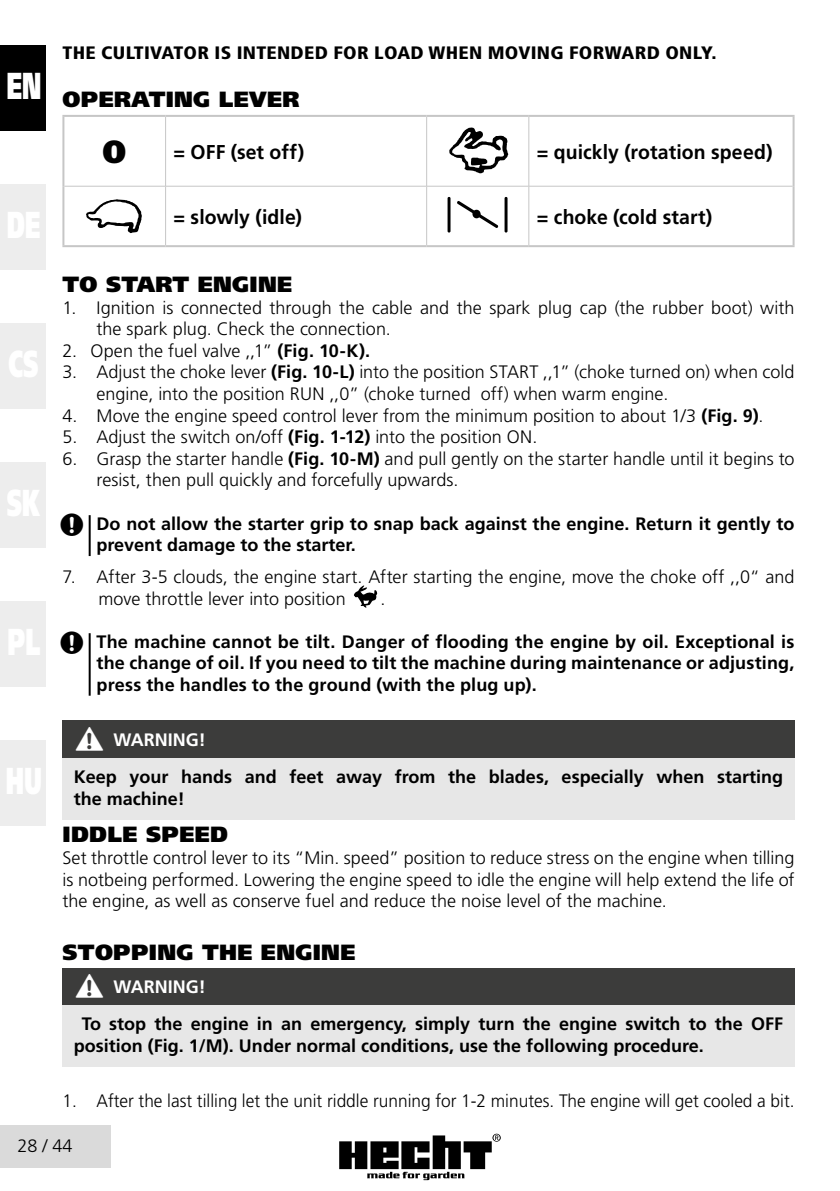
<style>
.page{position:relative;width:840px;height:1191px;background:#fff}
.page>*{position:absolute;margin:0;border:0;box-sizing:border-box;transform-origin:0 0}
.t1{font:900 37.4px "Frutiger CE Ultra";color:#fff;scale:.6 1}
.t2{font:900 32px "Frutiger CE Ultra";color:#000}
.t3{font:900 22px "Frutiger CE Ultra";letter-spacing:.015em;color:#000}
.t4{font:700 20px "Frutiger CE";letter-spacing:.005em;color:#000}
.t5{font:300 18px/21.6px "Frutiger CE";color:#000}
.t6{font:700 18px/21.6px "Frutiger CE";color:#000}
.t7{font:300 18px "Frutiger CE";color:#000;scale:.96 1}
.t8{font:18px "Frutiger Condensed CE Black";letter-spacing:.015em;color:#000;scale:1.1 1}
.t9{font:700 18px "Frutiger CE";color:#fff}
.s1{font-weight:700}
</style>
<div class="page">
<svg style="left:339px;top:1133px;width:162px;height:48px"></svg>
<div style="left:0;top:1125px;width:110px;height:43px;background:#dadada"></div>
<div style="left:0;top:601px;width:46px;height:85px;background:#ededed"></div>
<div style="left:0;top:462px;width:45px;height:85px;background:#ededed"></div>
<div style="left:0;top:184px;width:45px;height:85px;background:#ededed"></div>
<div style="left:0;top:45px;width:46px;height:85px;background:#000"></div>
<div style="left:0;top:323px;width:45px;height:85px;background:#ededed"></div>
<div style="left:0;top:740px;width:46px;height:85px;background:#ededed"></div>
<hr style="left:89px;top:516px;width:2px;height:39px;background:#000">
<hr style="left:89px;top:634px;width:2px;height:60px;background:#000">
<div style="left:62px;top:720px;width:732px;height:37px;background:#3c3c3b"></div>
<div style="left:62px;top:758px;width:732px;height:61px;background:#e7e7e7"></div>
<div style="left:62px;top:968px;width:732px;height:37px;background:#3c3c3b"></div>
<div style="left:62px;top:1005px;width:732px;height:62px;background:#e7e7e7"></div>
<hr style="left:62px;top:117px;width:2px;height:69px;background:#c6c6c6">
<hr style="left:62px;top:115px;width:103px;height:2px;background:#c6c6c6">
<hr style="left:165px;top:117px;width:1px;height:69px;background:#c6c6c6">
<hr style="left:165px;top:115px;width:261px;height:2px;background:#c6c6c6">
<hr style="left:426px;top:117px;width:1px;height:69px;background:#c6c6c6">
<hr style="left:426px;top:115px;width:102px;height:2px;background:#c6c6c6">
<hr style="left:528px;top:117px;width:1px;height:69px;background:#c6c6c6">
<hr style="left:792px;top:117px;width:2px;height:69px;background:#c6c6c6">
<hr style="left:528px;top:115px;width:266px;height:2px;background:#c6c6c6">
<hr style="left:62px;top:186px;width:2px;height:59px;background:#c6c6c6">
<hr style="left:64px;top:186px;width:101px;height:1px;background:#c6c6c6">
<hr style="left:62px;top:245px;width:103px;height:2px;background:#c6c6c6">
<hr style="left:165px;top:186px;width:1px;height:59px;background:#c6c6c6">
<hr style="left:165px;top:186px;width:261px;height:1px;background:#c6c6c6">
<hr style="left:165px;top:245px;width:261px;height:2px;background:#c6c6c6">
<hr style="left:426px;top:186px;width:1px;height:59px;background:#c6c6c6">
<hr style="left:426px;top:186px;width:102px;height:1px;background:#c6c6c6">
<hr style="left:426px;top:245px;width:102px;height:2px;background:#c6c6c6">
<hr style="left:528px;top:186px;width:1px;height:59px;background:#c6c6c6">
<hr style="left:792px;top:186px;width:2px;height:59px;background:#c6c6c6">
<hr style="left:528px;top:186px;width:264px;height:1px;background:#c6c6c6">
<hr style="left:528px;top:245px;width:266px;height:2px;background:#c6c6c6">
<svg style="left:449px;top:127px;width:59px;height:46px"></svg>
<svg style="left:86px;top:199px;width:56px;height:34px"></svg>
<hr style="left:504px;top:197px;width:3px;height:35px;background:#000">
<hr style="left:447px;top:197px;width:3px;height:35px;background:#000">
<svg style="left:457px;top:201px;width:41px;height:27px"></svg>
<div style="left:472px;top:210px;width:8px;height:8px;background:#000;border-radius:50%"></div>
<svg style="left:354px;top:585px;width:24px;height:23px"></svg>
<h1 class="t1" style="left:7px;top:64px;width:59px">EN</h1>
<p class="t8" style="left:63px;top:43px;width:595px">THE CULTIVATOR IS INTENDED FOR LOAD WHEN MOVING FORWARD ONLY.</p>
<p class="t3" style="left:63px;top:87px;width:238px">OPERATING LEVER</p>
<h2 class="t2" style="left:103px;top:134px;width:25px">0</h2>
<p class="t4" style="left:173px;top:141px;width:132px">= OFF (set off)</p>
<p class="t4" style="left:536px;top:141px;width:237px">= quickly (rotation speed)</p>
<p class="t4" style="left:173px;top:207px;width:130px">= slowly (idle)</p>
<p class="t4" style="left:536px;top:207px;width:177px">= choke (cold start)</p>
<p class="t3" style="left:63px;top:272px;width:231px">TO START ENGINE</p>
<p class="t5" style="left:96px;top:297px;width:699px;text-indent:-34px">1. Ignition is connected through the cable and the spark plug cap (the rubber boot) with the spark plug. Check the connection.</p>
<p class="t5" style="left:62px;top:340px;width:309px">2. Open the fuel valve ,,1” <span class="s1">(Fig. 10-K).</span></p>
<p class="t5" style="left:96px;top:362px;width:699px;text-indent:-34px">3. Adjust the choke lever <span class="s1">(Fig. 10-L)</span> into the position START ,,1” (choke turned on) when cold engine, into the position RUN ,,0” (choke turned off) when warm engine.</p>
<p class="t5" style="left:62px;top:405px;width:702px">4. Move the engine speed control lever from the minimum position to about 1/3 <span class="s1">(Fig. 9)</span>.</p>
<p class="t5" style="left:62px;top:427px;width:476px">5. Adjust the switch on/off <span class="s1">(Fig. 1-12)</span> into the position ON.</p>
<p class="t5" style="left:96px;top:448px;width:699px;text-indent:-34px">6. Grasp the starter handle <span class="s1">(Fig. 10-M)</span> and pull gently on the starter handle until it begins to resist, then pull quickly and forcefully upwards.</p>
<p class="t6" style="left:96px;top:513px;width:699px">Do not allow the starter grip to snap back against the engine. Return it gently to prevent damage to the starter.</p>
<p class="t5" style="left:98px;top:566px;width:697px;text-indent:-36px">7. After 3-5 clouds, the engine start. After starting the engine, move the choke off ,,0“ and move throttle lever into position</p>
<p class="t5" style="left:380px;top:588px;width:7px">.</p>
<p class="t6" style="left:96px;top:631px;width:699px;text-align:justify">The machine cannot be tilt. Danger of flooding the engine by oil. Exceptional is the change of oil. If you need to tilt the machine during maintenance or adjusting, press the handles to the ground (with the plug up).</p>
<p class="t9" style="left:113px;top:730px;width:94px">WARNING!</p>
<p class="t6" style="left:74px;top:766px;width:710px">Keep your hands and feet away from the blades, especially when starting the machine!</p>
<p class="t3" style="left:63px;top:822px;width:167px">IDDLE SPEED</p>
<p class="t5" style="left:62px;top:847px;width:733px;text-align:justify">Set throttle control lever to its “Min. speed” position to reduce stress on the engine when tilling is notbeing performed. Lowering the engine speed to idle the engine will help extend the life of the engine, as well as conserve fuel and reduce the noise level of the machine.</p>
<p class="t3" style="left:63px;top:940px;width:294px">STOPPING THE ENGINE</p>
<p class="t9" style="left:113px;top:978px;width:94px">WARNING!</p>
<p class="t6" style="left:74px;top:1014px;width:710px;text-indent:8px">To stop the engine in an emergency, simply turn the engine switch to the OFF position (Fig. 1/M). Under normal conditions, use the following procedure.</p>
<p class="t7" style="left:62px;top:1091px;width:763px">1. After the last tilling let the unit riddle running for 1-2 minutes. The engine will get cooled a bit.</p>
<p class="t5" style="left:18px;top:1135px;width:57px">28 / 44</p>
</div>
